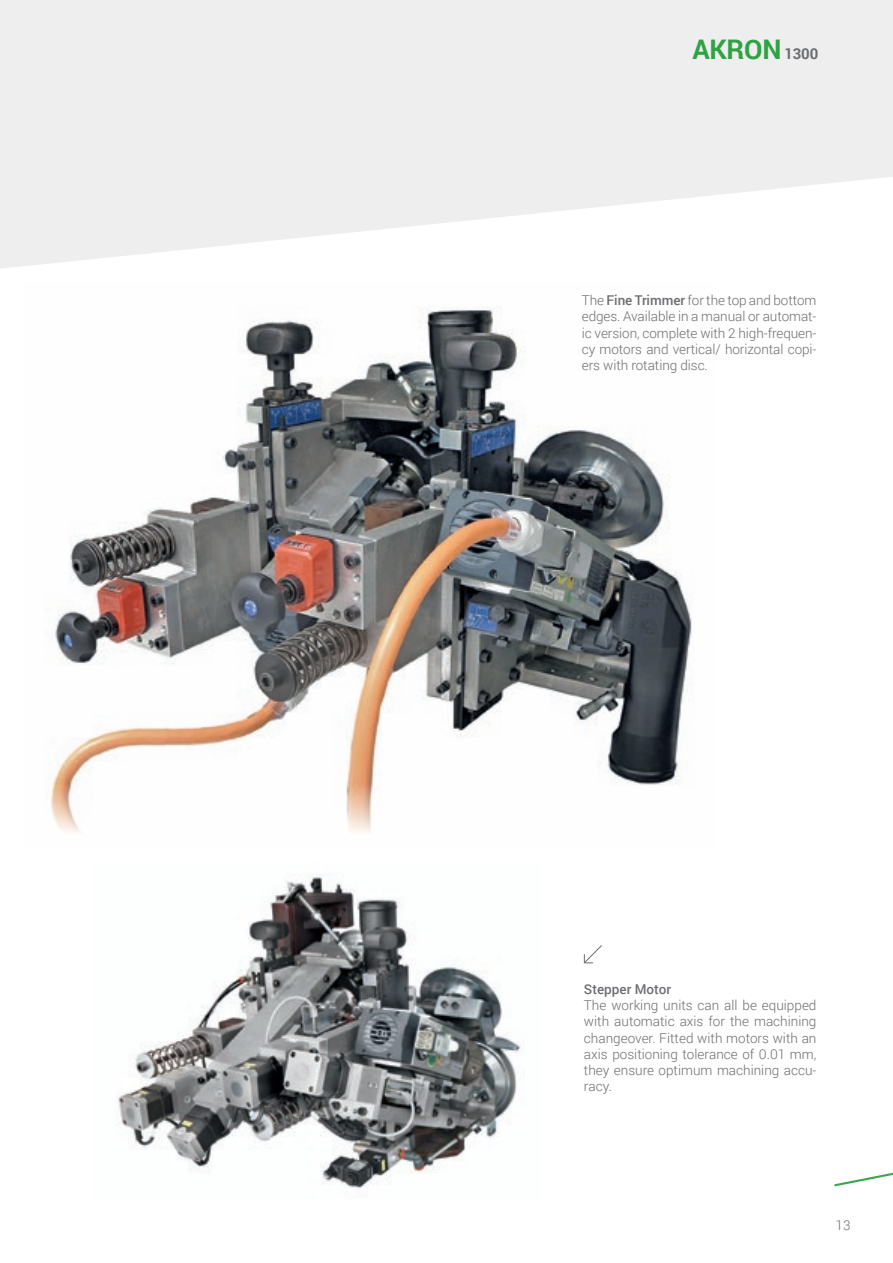
<style>
.page{position:relative;width:893px;height:1263px;background:#fff}
.page>*{position:absolute;margin:0;border:0;box-sizing:border-box;transform-origin:0 0}
.t1{font:700 27px "Roboto";letter-spacing:-.01em;color:#2da343}
.t2{font:300 13.5px/16.2px "Roboto";letter-spacing:-.005em;color:#6c6d70;text-align:justify}
.t3{font:500 13.5px "Roboto";color:#6c6d70}
.s1{font-size:15px;color:#6c6d70}
.s2{font-weight:500}
</style>
<div class="page">
<svg style="left:834px;top:1172px;width:59px;height:14px"></svg>
<svg style="left:0;top:0;width:893px;height:269px;fill:#eeeeef"></svg>
<img style="left:50px;top:306px;width:642px;height:527px">
<svg style="left:583px;top:945px;width:19px;height:19px"></svg>
<img style="left:116px;top:875px;width:408px;height:319px">
<p class="t1" style="left:692px;top:30px;width:127px">AKRON <span class="s1">1300</span></p>
<p class="t2" style="left:582px;top:292px;width:236px">The <span class="s2">Fine Trimmer</span> for the top and bottom edges. Available in a manual or automat&shy;ic version, complete with 2 high-frequen&shy;cy motors and vertical/ horizontal copi&shy;ers with rotating disc.</p>
<p class="t3" style="left:584px;top:980px;width:89px">Stepper Motor</p>
<p class="t2" style="left:584px;top:997px;width:234px">The working units can all be equipped with automatic axis for the machining changeover. Fitted with motors with an axis positioning tolerance of 0.01 mm, they ensure optimum machining accu&shy;racy.</p>
<p class="t2" style="left:836px;top:1216px;width:16px">13</p>
</div>
